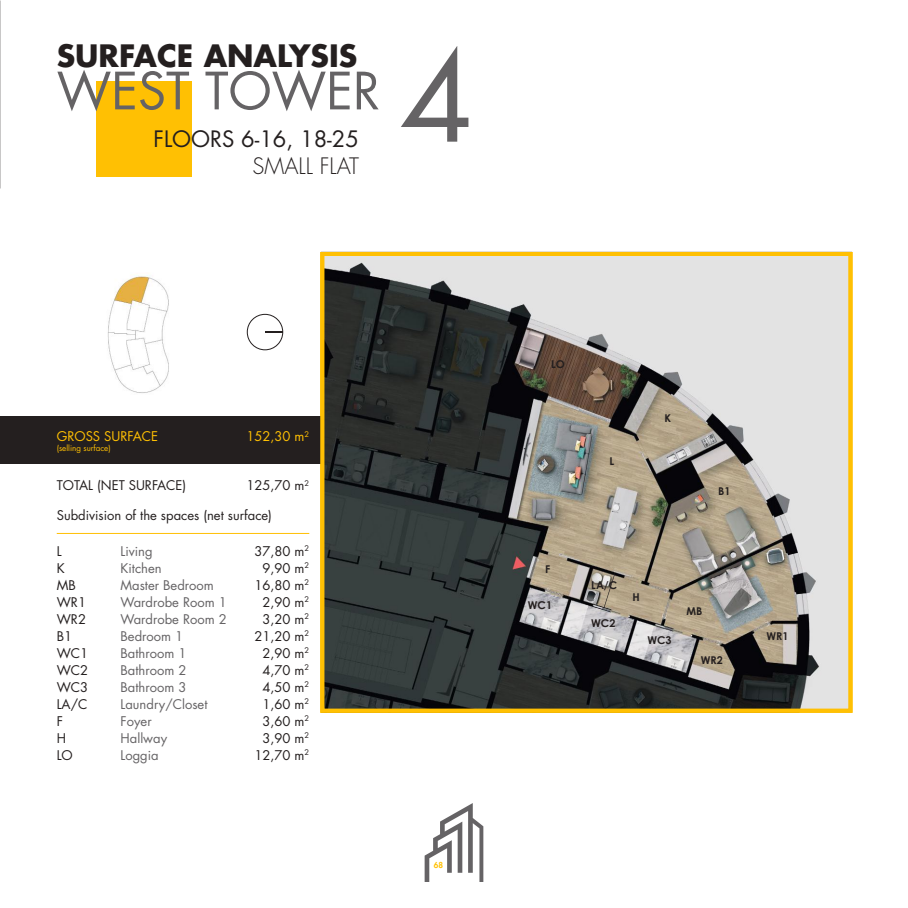
<style>
.page{position:relative;width:908px;height:908px;background:#fff}
.page>*{position:absolute;margin:0;border:0;box-sizing:border-box;transform-origin:0 0}
.t1{font:120px "Futura Std";color:#656365}
.t2{font:50px "Futura Std";color:#656365}
.t3{font:700 30px "Futura Std";color:#241f1f}
.t4{font:22px "Futura Std";color:#241f1f}
.t5{font:300 22px "Futura Std";color:#241f1f}
.t6{font:13px/17px "Futura Std";color:#241f1f}
.t7{font:13px/17px "Futura Std";color:#656365}
.t8{font:13px "Futura Std";color:#ffc003}
.t9{font:700 10.8px "Century Gothic";color:#241f1f}
.t10{font:8px "Futura Std";color:#ffc003}
.t11{font:800 8px "Futura Std";color:#ffc003}
</style>
<div class="page">
<svg style="left:424px;top:803px;width:59px;height:78px"></svg>
<img style="left:325px;top:257px;width:522px;height:450px">
<svg style="left:603px;top:573px;width:12px;height:34px"></svg>
<div style="left:96px;top:81px;width:95px;height:96px;background:#ffc003"></div>
<div style="left:0;top:415px;width:320px;height:48px;background:#241f1f"></div>
<hr style="left:57px;top:532px;width:252px;height:1px;background:#ffc003">
<div style="left:320px;top:252px;width:532px;height:460px;border:4px solid #ffc003"></div>
<div style="left:247px;top:314px;width:36px;height:36px;border:1px solid #241f1f;border-radius:50%"></div>
<svg style="left:265px;top:331px;width:18px;height:2px"></svg>
<img style="left:108px;top:275px;width:61px;height:118px">
<h3 class="t3" style="left:57px;top:36px;width:302px">SURFACE ANALYSIS</h3>
<h2 class="t2" style="left:57px;top:59px;width:325px">WEST TOWER</h2>
<h3 class="t4" style="left:153px;top:125px;width:207px">FLOORS 6-16, 18-25</h3>
<h3 class="t5" style="left:252px;top:152px;width:108px">SMALL FLAT</h3>
<h1 class="t1" style="left:400px;top:21px;width:75px">4</h1>
<p class="t8" style="left:57px;top:428px;width:103px">GROSS SURFACE</p>
<p class="t10" style="left:57px;top:442px;width:55px">(selling surface)</p>
<p class="t8" style="left:246px;top:428px;width:64px">152,30 m<sup>2</sup></p>
<p class="t6" style="left:246px;top:477px;width:64px">125,70 m<sup>2</sup></p>
<p class="t6" style="left:57px;top:477px;width:131px">TOTAL (NET SURFACE)</p>
<p class="t6" style="left:57px;top:507px;width:217px">Subdivision of the spaces (net surface)</p>
<p class="t6" style="left:57px;top:542px;width:33px">L<br>K<br>MB<br>WR1<br>WR2<br>B1<br>WC1<br>WC2<br>WC3<br>LA/C<br>F<br>H<br>LO</p>
<p class="t7" style="left:120px;top:542px;width:108px">Living<br>Kitchen<br>Master Bedroom<br>Wardrobe Room 1<br>Wardrobe Room 2<br>Bedroom 1<br>Bathroom 1<br>Bathroom 2<br>Bathroom 3<br>Laundry/Closet<br>Foyer<br>Hallway<br>Loggia</p>
<p class="t6" style="left:254px;top:542px;width:56px;text-align:right">37,80 m<sup>2<br></sup>9,90 m<sup>2<br></sup>16,80 m<sup>2<br></sup>2,90 m<sup>2<br></sup>3,20 m<sup>2<br></sup>21,20 m<sup>2<br></sup>2,90 m<sup>2<br></sup>4,70 m<sup>2<br></sup>4,50 m<sup>2<br></sup>1,60 m<sup>2<br></sup>3,60 m<sup>2<br></sup>3,90 m<sup>2<br></sup>12,70 m<sup>2</sup></p>
<p class="t11" style="left:433px;top:859px;width:11px">68</p>
<p class="t9" style="left:550px;top:357px;width:15px">LO</p>
<p class="t9" style="left:609px;top:454px;width:6px">L</p>
<p class="t9" style="left:664px;top:410px;width:8px">K</p>
<p class="t9" style="left:717px;top:483px;width:14px">B1</p>
<p class="t9" style="left:545px;top:561px;width:7px">F</p>
<p class="t9" style="left:527px;top:597px;width:26px">WC1</p>
<p class="t9" style="left:591px;top:578px;width:28px">LA/C</p>
<p class="t9" style="left:591px;top:616px;width:26px">WC2</p>
<p class="t9" style="left:632px;top:590px;width:9px">H</p>
<p class="t9" style="left:647px;top:632px;width:26px">WC3</p>
<p class="t9" style="left:686px;top:604px;width:17px">MB</p>
<p class="t9" style="left:700px;top:652px;width:23px">WR2</p>
<p class="t9" style="left:766px;top:628px;width:23px">WR1</p>
</div>
